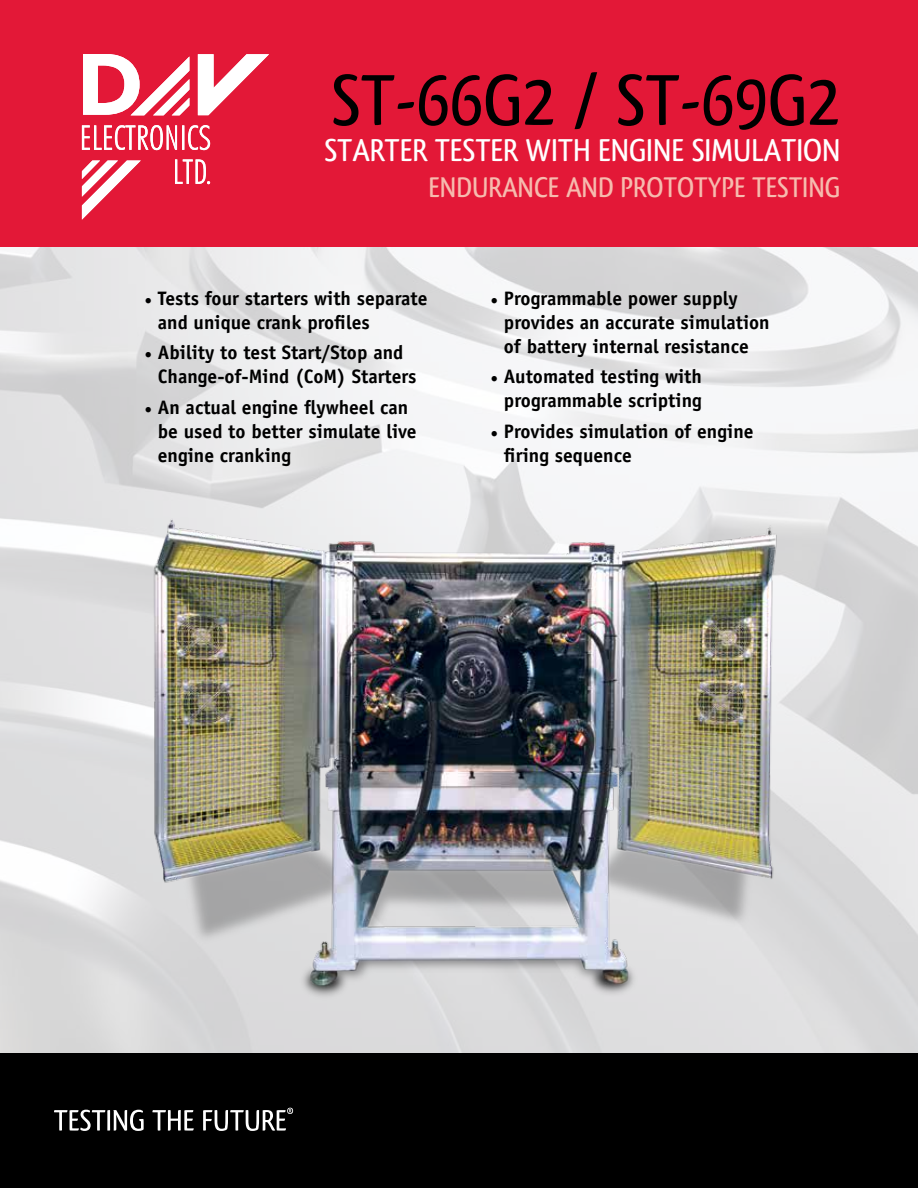
<style>
.page{position:relative;width:918px;height:1188px;background:#fff}
.page>*{position:absolute;margin:0;border:0;box-sizing:border-box;transform-origin:0 0}
.t1{font:500 75px "Qlassik";color:#000}
.t2{font:500 33px "Qlassik";color:#fff}
.t3{font:500 29.7px "Qlassik";color:#f6bbae}
.t4{font:700 19.5px/24px "Officina Sans Std";color:#000}
.s1{font-family:"Minion Pro"}
</style>
<div class="page">
<img style="left:0;top:246px;width:918px;height:807px">
<div style="left:0;top:0;width:918px;height:246px;background:#e31837"></div>
<div style="left:0;top:1053px;width:918px;height:135px;background:#000"></div>
<svg style="left:82px;top:125px;width:128px;height:25px"></svg>
<svg style="left:198px;top:54px;width:71px;height:61px"></svg>
<svg style="left:83px;top:54px;width:106px;height:61px"></svg>
<svg style="left:82px;top:161px;width:59px;height:59px"></svg>
<svg style="left:175px;top:159px;width:35px;height:25px"></svg>
<svg style="left:54px;top:1108px;width:239px;height:23px"></svg>
<img style="left:95px;top:497px;width:728px;height:525px">
<h1 class="t1" style="left:331px;top:56px;width:511px">ST-66G2 / ST-69G2</h1>
<h2 class="t2" style="left:324px;top:131px;width:518px">STARTER TESTER WITH ENGINE SIMULATION</h2>
<h3 class="t3" style="left:429px;top:170px;width:413px">ENDURANCE AND PROTOTYPE TESTING</h3>
<p class="t4" style="left:158px;top:286px;width:271px;text-indent:-13px"><span class="s1">•</span> Tests four starters with separate and unique crank profiles</p>
<p class="t4" style="left:158px;top:340px;width:260px;text-indent:-13px"><span class="s1">•</span> Ability to test Start/Stop and<br>Change-of-Mind (CoM) Starters</p>
<p class="t4" style="left:158px;top:395px;width:260px;text-indent:-13px"><span class="s1">•</span> An actual engine flywheel can be used to better simulate live engine cranking</p>
<p class="t4" style="left:504px;top:286px;width:267px;text-indent:-13px"><span class="s1">•</span> Programmable power supply provides an accurate simulation of battery internal resistance</p>
<p class="t4" style="left:490px;top:365px;width:213px;text-align:right"><span class="s1">•</span> Automated testing with programmable scripting</p>
<p class="t4" style="left:504px;top:419px;width:251px;text-indent:-13px"><span class="s1">•</span> Provides simulation of engine firing sequence</p>
</div>
